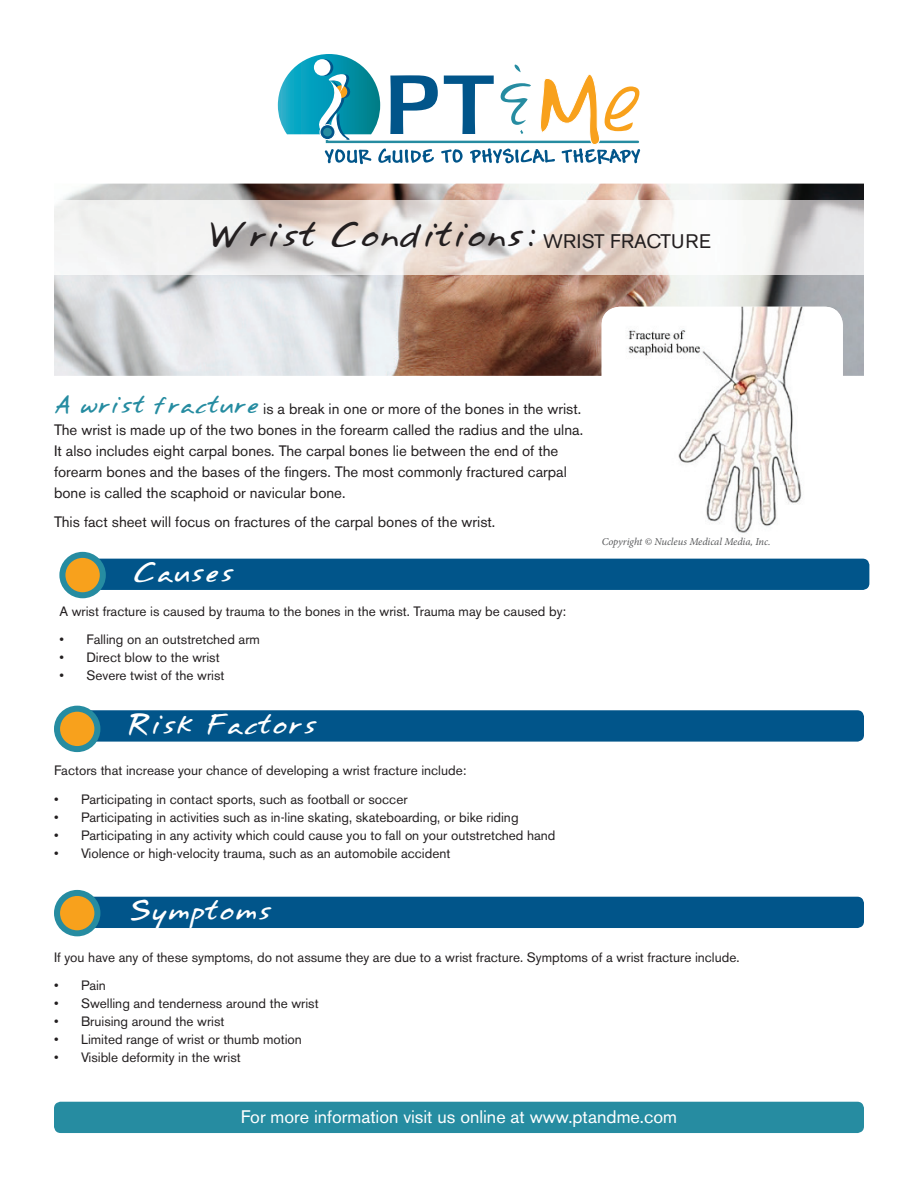
<style>
.page{position:relative;width:918px;height:1188px;background:#fff}
.page>*{position:absolute;margin:0;border:0;box-sizing:border-box;transform-origin:0 0}
.t1{font:30px "Annifont";color:#231f20}
.t2{font:24px "Annifont";color:#fff}
.t3{font:18px "Akzidenz Grotesk BE";color:#fff}
.t4{font:15px/21px "Akzidenz Grotesk BE";color:#231f20}
.t5{font:13.5px "Akzidenz Grotesk BE";color:#231f20}
.t6{font:italic 10.5px "Minion Pro";letter-spacing:-.005em;color:#57585a}
.s1{font-family:"Akzidenz Grotesk BE";font-size:19.5px}
.s2{font-family:"Annifont";font-size:21px;color:#268ca1}
</style>
<div class="page">
<img style="left:54px;top:184px;width:810px;height:192px">
<svg style="left:278px;top:54px;width:362px;height:110px"></svg>
<svg style="left:320px;top:125px;width:15px;height:15px"></svg>
<div style="left:320px;top:124px;width:15px;height:16px;border:1px solid #fff;border-radius:50%"></div>
<div style="left:323px;top:128px;width:9px;height:8px;background:#268ca1;border-radius:50%"></div>
<img style="left:54px;top:201px;width:810px;height:73px">
<div style="left:86px;top:559px;width:783px;height:31px;background:#01558a;border-radius:7px"></div>
<div style="left:81px;top:710px;width:783px;height:32px;background:#01558a;border-radius:7px"></div>
<div style="left:57px;top:709px;width:40px;height:40px;background:#f8a11c;border-radius:50%"></div>
<div style="left:54px;top:706px;width:46px;height:46px;border:6px solid #268ca1;border-radius:50%"></div>
<svg style="left:62px;top:555px;width:41px;height:40px"></svg>
<div style="left:59px;top:552px;width:47px;height:46px;border:6px solid #268ca1;border-radius:50%"></div>
<div style="left:81px;top:897px;width:783px;height:31px;background:#01558a;border-radius:7px"></div>
<div style="left:57px;top:893px;width:40px;height:40px;background:#f8a11c;border-radius:50%"></div>
<div style="left:54px;top:890px;width:46px;height:46px;border:6px solid #268ca1;border-radius:50%"></div>
<img style="left:602px;top:307px;width:241px;height:226px">
<div style="left:54px;top:1102px;width:810px;height:31px;background:#268ca1;border-radius:7px"></div>
<h1 class="t1" style="left:207px;top:210px;width:506px">Wrist Conditions: <span class="s1">WRIST FRACTURE</span></h1>
<p class="t4" style="left:54px;top:399px;width:531px"><span class="s2">A wrist fracture</span> is a break in one or more of the bones in the wrist.<br>The wrist is made up of the two bones in the forearm called the radius and the ulna.<br>It also includes eight carpal bones. The carpal bones lie between the end of the forearm bones and the bases of the fingers. The most commonly fractured carpal bone is called the scaphoid or navicular bone.</p>
<p class="t4" style="left:54px;top:511px;width:443px">This fact sheet will focus on fractures of the carpal bones of the wrist.</p>
<h2 class="t2" style="left:133px;top:552px;width:103px">Causes</h2>
<p class="t5" style="left:59px;top:603px;width:508px">A wrist fracture is caused by trauma to the bones in the wrist. Trauma may be caused by:</p>
<p class="t5" style="left:59px;top:632px;width:202px">• Falling on an outstretched arm</p>
<p class="t5" style="left:59px;top:650px;width:162px">• Direct blow to the wrist</p>
<p class="t5" style="left:59px;top:668px;width:167px">• Severe twist of the wrist</p>
<h2 class="t2" style="left:127px;top:704px;width:192px">Risk Factors</h2>
<p class="t5" style="left:54px;top:763px;width:414px">Factors that increase your chance of developing a wrist fracture include:</p>
<p class="t5" style="left:54px;top:791px;width:355px">• Participating in contact sports, such as football or soccer</p>
<p class="t5" style="left:54px;top:809px;width:466px">• Participating in activities such as in-line skating, skateboarding, or bike riding</p>
<p class="t5" style="left:54px;top:827px;width:503px">• Participating in any activity which could cause you to fall on your outstretched hand</p>
<p class="t5" style="left:54px;top:845px;width:398px">• Violence or high-velocity trauma, such as an automobile accident</p>
<h2 class="t2" style="left:127px;top:890px;width:146px">Symptoms</h2>
<p class="t6" style="left:602px;top:535px;width:170px">Copyright © Nucleus Medical Media, Inc.</p>
<p class="t5" style="left:54px;top:949px;width:687px">If you have any of these symptoms, do not assume they are due to a wrist fracture. Symptoms of a wrist fracture include.</p>
<p class="t5" style="left:54px;top:977px;width:54px">• Pain</p>
<p class="t5" style="left:54px;top:995px;width:266px">• Swelling and tenderness around the wrist</p>
<p class="t5" style="left:54px;top:1013px;width:172px">• Bruising around the wrist</p>
<p class="t5" style="left:54px;top:1031px;width:249px">• Limited range of wrist or thumb motion</p>
<p class="t5" style="left:54px;top:1049px;width:188px">• Visible deformity in the wrist</p>
<h3 class="t3" style="left:241px;top:1106px;width:438px">For more information visit us online at www.ptandme.com</h3>
</div>
